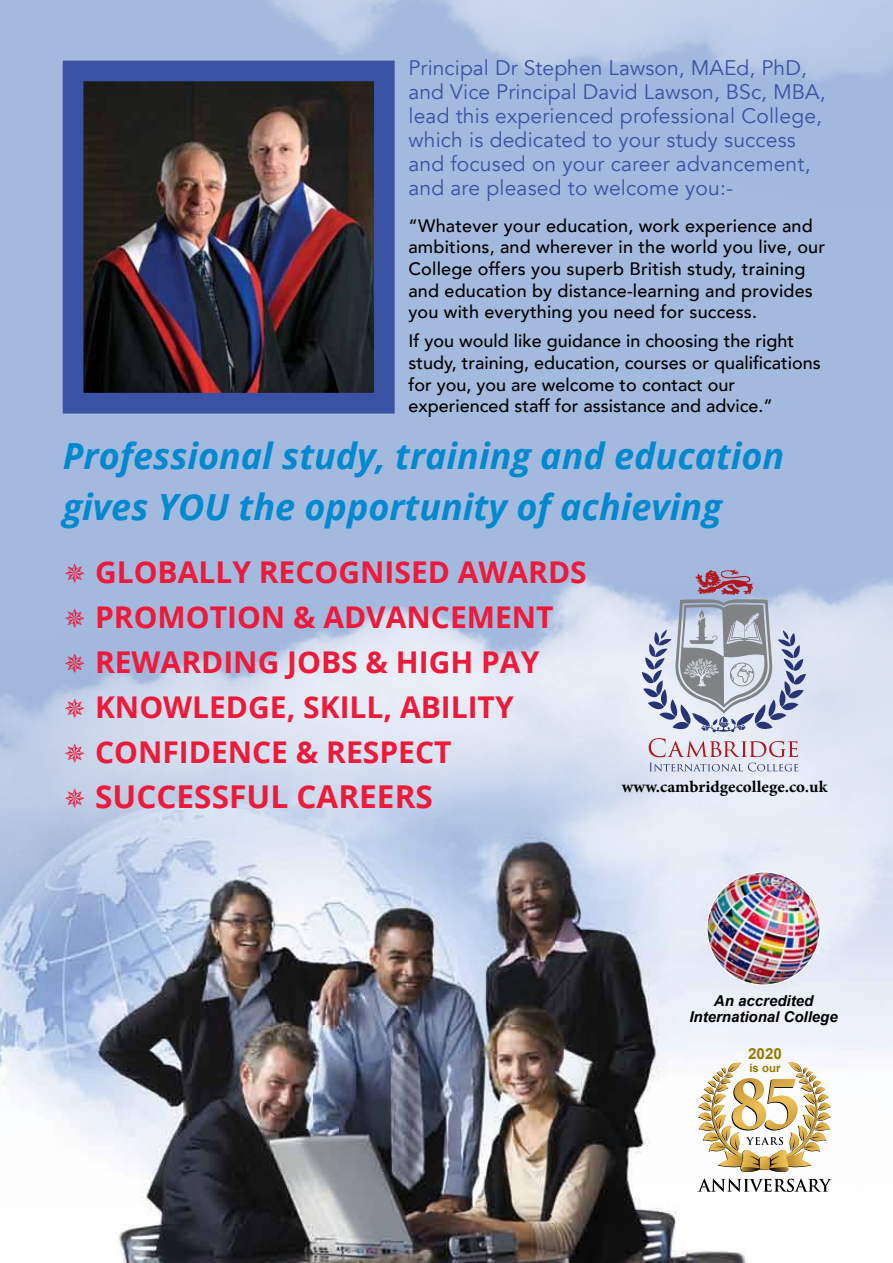
<style>
.page{position:relative;width:893px;height:1263px;background:#fff}
.page>*{position:absolute;margin:0;border:0;box-sizing:border-box;transform-origin:0 0}
.t1{font:italic 700 36px/51px "Open Sans";color:#0089cf}
.t2{font:700 31.5px "Open Sans";color:#ed1a3a}
.t3{font:700 30px/45px "Open Sans";color:#ed1a3a}
.t4{font:21px/24px "Avenir";letter-spacing:.01em;color:#3a52a3}
.t5{font:500 18px/21.6px "Avenir";letter-spacing:.01em;color:#000}
.t6{font:700 16.5px "Minion Pro";letter-spacing:.005em;color:#000}
.t7{font:700 15.3px "Arial";color:#927e00}
.t8{font:italic 700 15px/16.5px "Arial";color:#000;text-align:center}
.t9{font:700 11.4px "Arial";color:#927e00}
</style>
<div class="page">
<img style="left:0;top:215px;width:893px;height:1035px">
<img style="left:0;top:485px;width:893px;height:604px">
<svg style="left:642px;top:569px;width:164px;height:163px;background:#afb5c8"></svg>
<svg style="left:649px;top:763px;width:149px;height:8px"></svg>
<svg style="left:649px;top:738px;width:149px;height:19px;background:#dabfc8"></svg>
<img style="left:85px;top:83px;width:288px;height:309px">
<div style="left:63px;top:61px;width:332px;height:353px;border:21px solid #3a52a3"></div>
<svg style="left:697px;top:1061px;width:135px;height:131px"></svg>
<img style="left:707px;top:872px;width:113px;height:113px;border-radius:56px">
<svg style="left:65px;top:563px;width:20px;height:20px"></svg>
<svg style="left:65px;top:608px;width:20px;height:20px"></svg>
<svg style="left:65px;top:653px;width:20px;height:20px"></svg>
<svg style="left:65px;top:698px;width:20px;height:20px"></svg>
<svg style="left:65px;top:743px;width:20px;height:20px"></svg>
<svg style="left:65px;top:788px;width:20px;height:20px"></svg>
<p class="t4" style="left:408px;top:56px;width:419px">Principal Dr Stephen Lawson, MAEd, PhD, and Vice Principal David Lawson, BSc, MBA, lead this experienced professional College, which is dedicated to your study success and focused on your career advancement, and are pleased to welcome you:-</p>
<p class="t5" style="left:408px;top:214px;width:418px">“Whatever your education, work experience and ambitions, and wherever in the world you live, our College offers you superb British study, training and education by distance-learning and provides you with everything you need for success.</p>
<p class="t5" style="left:408px;top:329px;width:414px">If you would like guidance in choosing the right study, training, education, courses or qualifications for you, you are welcome to contact our experienced staff for assistance and advice.”</p>
<h1 class="t1" style="left:63px;top:430px;width:723px">Professional study, training and education gives YOU the opportunity of achieving</h1>
<h3 class="t3" style="left:95px;top:549px;width:493px">GLOBALLY RECOGNISED AWARDS<br>PROMOTION &amp; ADVANCEMENT<br>REWARDING JOBS &amp; HIGH PAY<br>KNOWLEDGE, SKILL, ABILITY<br>CONFIDENCE &amp; RESPECT</h3>
<h2 class="t2" style="left:95px;top:775px;width:61px">SUCCESSF</h2>
<h2 class="t2" style="left:246px;top:775px;width:91px">UL CAREERS</h2>
<p class="t6" style="left:622px;top:775px;width:207px">www.cambridgecollege.co.uk</p>
<p class="t8" style="left:689px;top:993px;width:150px">An accredited<br>International College</p>
<p class="t7" style="left:748px;top:1043px;width:35px">2020</p>
<p class="t9" style="left:749px;top:1060px;width:33px">is our</p>
</div>
